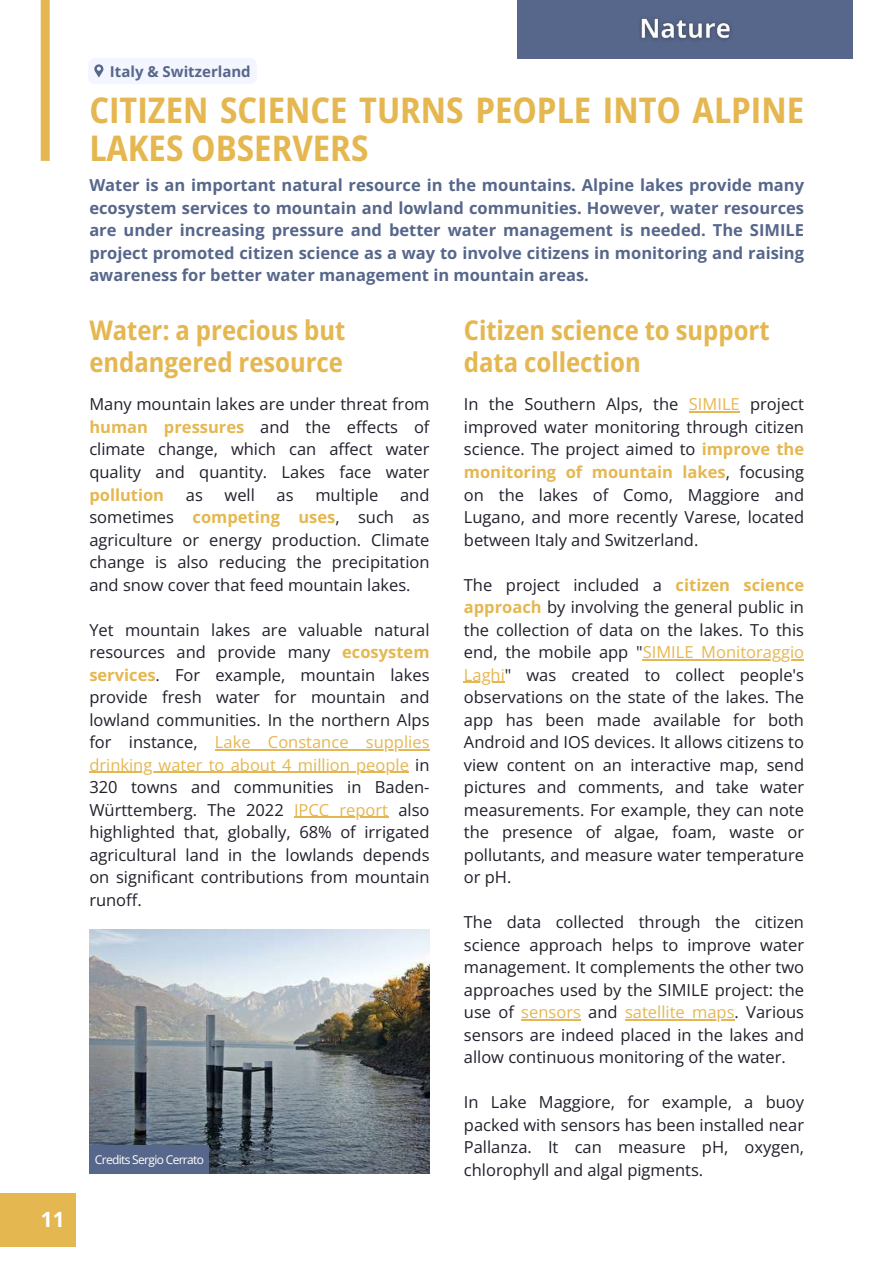
<style>
.page{position:relative;width:893px;height:1264px;background:#fff}
.page>*{position:absolute;margin:0;border:0;box-sizing:border-box;transform-origin:0 0}
.t1{font:700 semi-condensed 35.25px/38.2px "Open Sans";color:#e5b750}
.t2{font:700 semi-condensed 27px/31.5px "Open Sans";color:#e5b750}
.t3{font:700 21px "Open Sans";color:#fff}
.t4{font:16.5px/22.5px "Open Sans";color:#231f2b;text-align:justify}
.t5{font:700 16.5px/22.5px "Open Sans";color:#57678b;text-align:justify}
.t6{font:700 16.5px "Open Sans";color:#e5b750}
.t7{font:700 15px "Open Sans";color:#57678b}
.t8{font:12px "Open Sans";letter-spacing:-.055em;color:#fff}
.s1{color:#e5b750}
.s2{font-weight:700;color:#e5b750}
</style>
<div class="page">
<div style="left:41px;top:0;width:9px;height:161px;background:#e5b750"></div>
<img style="left:89px;top:929px;width:340px;height:244px">
<hr style="left:215px;top:749px;width:214px;height:1px;background:#e5b750">
<hr style="left:89px;top:771px;width:320px;height:2px;background:#e5b750">
<hr style="left:294px;top:816px;width:94px;height:2px;background:#e5b750">
<div style="left:517px;top:0;width:335px;height:59px;background:#57678b"></div>
<img style="left:640px;top:18px;width:91px;height:22px">
<hr style="left:688px;top:411px;width:51px;height:2px;background:#e5b750">
<hr style="left:642px;top:659px;width:162px;height:1px;background:#e5b750">
<hr style="left:464px;top:681px;width:41px;height:2px;background:#e5b750">
<hr style="left:521px;top:1019px;width:60px;height:1px;background:#e5b750">
<hr style="left:625px;top:1019px;width:109px;height:1px;background:#e5b750">
<div style="left:0;top:1193px;width:76px;height:53px;background:#e5b750"></div>
<div style="left:90px;top:1145px;width:119px;height:29px;background:#57678b"></div>
<div style="left:88px;top:58px;width:169px;height:26px;background:#f4f6ff;border-radius:7px"></div>
<svg style="left:94px;top:64px;width:9px;height:14px"></svg>
<p class="t3" style="left:41px;top:1204px;width:25px">11</p>
<p class="t7" style="left:110px;top:61px;width:142px">Italy &amp; Switzerland</p>
<h1 class="t1" style="left:89px;top:90px;width:716px">CITIZEN SCIENCE TURNS PEOPLE INTO ALPINE<br>LAKES OBSERVERS</h1>
<p class="t5" style="left:89px;top:173px;width:716px">Water is an important natural resource in the mountains. Alpine lakes provide many ecosystem services to mountain and lowland communities. However, water resources are under increasing pressure and better water management is needed. The SIMILE project promoted citizen science as a way to involve citizens in monitoring and raising awareness for better water management in mountain areas.</p>
<h2 class="t2" style="left:89px;top:314px;width:257px">Water: a precious but endangered resource</h2>
<p class="t4" style="left:464px;top:393px;width:341px">In the Southern Alps, the <span class="s1">SIMILE</span> project improved water monitoring through citizen science. The project aimed to <span class="s2">improve the monitoring of mountain lakes</span>, focusing on the lakes of Como, Maggiore and Lugano, and more recently Varese, located between Italy and Switzerland.</p>
<p class="t4" style="left:464px;top:573px;width:341px">The project included a <span class="s2">citizen science approach</span> by involving the general public in the collection of data on the lakes. To this end, the mobile app "<span class="s1">SIMILE Monitoraggio Laghi</span>" was created to collect people's observations on the state of the lakes. The app has been made available for both Android and IOS devices. It allows citizens to view content on an interactive map, send pictures and comments, and take water measurements. For example, they can note the presence of algae, foam, waste or pollutants, and measure water temperature or pH.</p>
<p class="t4" style="left:464px;top:910px;width:341px">The data collected through the citizen science approach helps to improve water management. It complements the other two approaches used by the SIMILE project: the use of <span class="s1">sensors</span> and <span class="s1">satellite maps</span>. Various sensors are indeed placed in the lakes and allow continuous monitoring of the water.</p>
<p class="t4" style="left:464px;top:1090px;width:341px">In Lake Maggiore, for example, a buoy packed with sensors has been installed near Pallanza. It can measure pH, oxygen, chlorophyll and algal pigments.</p>
<h2 class="t2" style="left:464px;top:314px;width:307px">Citizen science to support data collection</h2>
<p class="t4" style="left:89px;top:393px;width:341px">Many mountain lakes are under threat from <span class="s2">human pressures</span> and the effects of climate change, which can affect water quality and quantity. Lakes face water</p>
<p class="t6" style="left:89px;top:483px;width:76px">pollution</p>
<p class="t4" style="left:186px;top:483px;width:19px">as</p>
<p class="t4" style="left:224px;top:483px;width:32px">well</p>
<p class="t4" style="left:276px;top:483px;width:19px">as</p>
<p class="t4" style="left:315px;top:483px;width:65px">multiple</p>
<p class="t4" style="left:89px;top:483px;width:341px;text-indent:311px">and sometimes <span class="s2">competing uses</span>, such as agriculture or energy production. Climate change is also reducing the precipitation and snow cover that feed mountain lakes.</p>
<p class="t4" style="left:89px;top:618px;width:341px">Yet mountain lakes are valuable natural resources and provide many <span class="s2">ecosystem services</span>. For example, mountain lakes provide fresh water for mountain and lowland communities. In the northern Alps for instance, <span class="s1">Lake Constance supplies drinking water to about 4 million people</span> in 320 towns and communities in Baden-Württemberg. The 2022 <span class="s1">IPCC report</span> also highlighted that, globally, 68% of irrigated agricultural land in the lowlands depends on significant contributions from mountain runoff.</p>
<p class="t8" style="left:95px;top:1150px;width:111px">Credits Sergio Cerrato</p>
</div>
